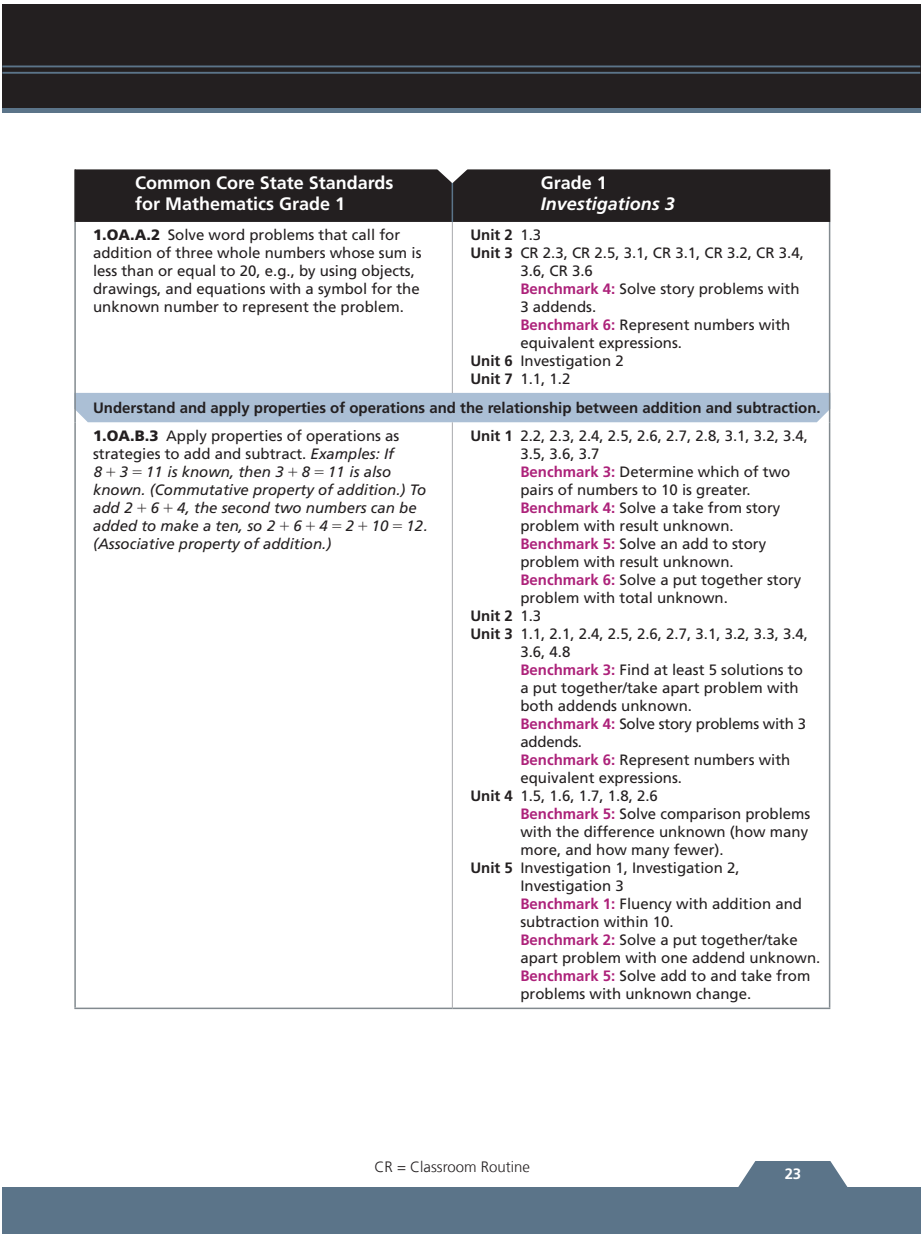
<style>
.page{position:relative;width:922px;height:1236px;background:#fff}
.page>*{position:absolute;margin:0;border:0;box-sizing:border-box;transform-origin:0 0}
.t1{font:700 18px/21px "Frutiger LT Com";color:#fff}
.t2{font:italic 700 18px "Frutiger LT Com";color:#fff}
.t3{font:15px/18px "Frutiger LT Com";color:#231f20}
.t4{font:italic 15px/18px "Frutiger LT Com";color:#231f20}
.t5{font:700 15px/27.8px "Frutiger LT Com";color:#231f20}
.t6{font:300 15px "Frutiger LT Com";color:#231f20}
.t7{font:700 15px "Frutiger LT Com";color:#fff}
.s1{font-weight:900}
.s2{font-weight:400}
.s3{font-weight:700}
.s4{font-weight:700;color:#ad227a}
.s5{font-style:normal}
.s6{font-family:"Pearson MATHPRO02";font-style:normal}
</style>
<div class="page">
<div style="left:2px;top:4px;width:918px;height:108px;background:#5b7489"></div>
<div style="left:2px;top:4px;width:918px;height:104px;background:#231f20"></div>
<div style="left:2px;top:1186px;width:918px;height:47px;background:#5b7489"></div>
<svg style="left:734px;top:1161px;width:117px;height:26px"></svg>
<hr style="left:2px;top:72px;width:918px;height:2px;background:#5b7489">
<hr style="left:2px;top:65px;width:918px;height:2px;background:#5b7489">
<hr style="left:452px;top:222px;width:1px;height:171px;background:#a8a9ad">
<hr style="left:452px;top:422px;width:1px;height:585px;background:#a8a9ad">
<hr style="left:74px;top:169px;width:2px;height:53px;background:#231f20">
<hr style="left:74px;top:222px;width:2px;height:171px;background:#828a8f">
<hr style="left:74px;top:422px;width:2px;height:585px;background:#828a8f">
<hr style="left:829px;top:222px;width:1px;height:171px;background:#828a8f">
<hr style="left:829px;top:422px;width:1px;height:585px;background:#828a8f">
<hr style="left:74px;top:1007px;width:378px;height:2px;background:#828a8f">
<hr style="left:452px;top:1007px;width:378px;height:2px;background:#828a8f">
<div style="left:74px;top:393px;width:756px;height:29px;background:#abbfd5"></div>
<div style="left:75px;top:169px;width:755px;height:53px;background:#231f20"></div>
<p class="t1" style="left:135px;top:172px;width:260px">Common Core State Standards for Mathematics Grade 1</p>
<p class="t1" style="left:541px;top:172px;width:68px">Grade 1</p>
<p class="t2" style="left:541px;top:193px;width:136px">Investigations 3</p>
<p class="t3" style="left:93px;top:225px;width:330px"><span class="s1">1.OA.A.2</span> Solve word problems that call for addition of three whole numbers whose sum is less than or equal to 20, e.g., by using objects, drawings, and equations with a symbol for the unknown number to represent the problem.</p>
<p class="t5" style="left:470px;top:221px;width:72px">Unit 2 <span class="s2">1.3</span></p>
<p class="t3" style="left:470px;top:243px;width:335px"><span class="s3">Unit 3</span> CR 2.3, CR 2.5, 3.1, CR 3.1, CR 3.2, CR 3.4,</p>
<p class="t3" style="left:520px;top:261px;width:74px">3.6, CR 3.6</p>
<p class="t3" style="left:520px;top:279px;width:281px"><span class="s4">Benchmark 4:</span> Solve story problems with</p>
<p class="t3" style="left:520px;top:297px;width:77px">3 addends.</p>
<p class="t3" style="left:520px;top:315px;width:272px"><span class="s4">Benchmark 6:</span> Represent numbers with</p>
<p class="t3" style="left:520px;top:333px;width:163px">equivalent expressions.</p>
<p class="t3" style="left:470px;top:351px;width:155px"><span class="s3">Unit 6</span> Investigation 2</p>
<p class="t3" style="left:470px;top:369px;width:102px"><span class="s3">Unit 7</span> 1.1, 1.2</p>
<p class="t5" style="left:93px;top:394px;width:729px">Understand and apply properties of operations and the relationship between addition and subtraction.<br><span class="s1">1.OA.B.3</span> <span class="s2">Apply properties of operations as</span></p>
<p class="t4" style="left:93px;top:444px;width:336px"><span class="s5">strategies to add and subtract.</span> Examples: If<br>8 <span class="s6">+</span> 3 <span class="s6">=</span> 11 is known, then 3 <span class="s6">+</span> 8 <span class="s6">=</span> 11 is also known. (Commutative property of addition.) To add 2 <span class="s6">+</span> 6 <span class="s6">+</span> 4, the second two numbers can be added to make a ten, so 2 <span class="s6">+</span> 6 <span class="s6">+</span> 4 <span class="s6">=</span> 2 <span class="s6">+</span> 10 <span class="s6">=</span> 12. (Associative property of addition.)</p>
<p class="t3" style="left:470px;top:426px;width:339px"><span class="s3">Unit 1</span> 2.2, 2.3, 2.4, 2.5, 2.6, 2.7, 2.8, 3.1, 3.2, 3.4,</p>
<p class="t3" style="left:520px;top:444px;width:81px">3.5, 3.6, 3.7</p>
<p class="t3" style="left:520px;top:462px;width:272px"><span class="s4">Benchmark 3:</span> Determine which of two</p>
<p class="t3" style="left:520px;top:480px;width:232px">pairs of numbers to 10 is greater.</p>
<p class="t3" style="left:520px;top:498px;width:262px"><span class="s4">Benchmark 4:</span> Solve a take from story</p>
<p class="t3" style="left:520px;top:516px;width:215px">problem with result unknown.</p>
<p class="t3" style="left:520px;top:534px;width:247px"><span class="s4">Benchmark 5:</span> Solve an add to story</p>
<p class="t3" style="left:520px;top:552px;width:215px">problem with result unknown.</p>
<p class="t3" style="left:520px;top:570px;width:282px"><span class="s4">Benchmark 6:</span> Solve a put together story</p>
<p class="t3" style="left:520px;top:588px;width:209px">problem with total unknown.</p>
<p class="t5" style="left:470px;top:602px;width:72px">Unit 2 <span class="s2">1.3</span></p>
<p class="t3" style="left:470px;top:624px;width:339px"><span class="s3">Unit 3</span> 1.1, 2.1, 2.4, 2.5, 2.6, 2.7, 3.1, 3.2, 3.3, 3.4,</p>
<p class="t3" style="left:520px;top:642px;width:52px">3.6, 4.8</p>
<p class="t3" style="left:520px;top:660px;width:284px"><span class="s4">Benchmark 3:</span> Find at least 5 solutions to</p>
<p class="t3" style="left:520px;top:678px;width:280px">a put together/take apart problem with</p>
<p class="t3" style="left:520px;top:696px;width:173px">both addends unknown.</p>
<p class="t3" style="left:520px;top:714px;width:287px"><span class="s4">Benchmark 4:</span> Solve story problems with 3</p>
<p class="t3" style="left:520px;top:732px;width:63px">addends.</p>
<p class="t3" style="left:520px;top:750px;width:272px"><span class="s4">Benchmark 6:</span> Represent numbers with</p>
<p class="t3" style="left:520px;top:768px;width:163px">equivalent expressions.</p>
<p class="t3" style="left:470px;top:786px;width:189px"><span class="s3">Unit 4</span> 1.5, 1.6, 1.7, 1.8, 2.6</p>
<p class="t3" style="left:520px;top:804px;width:292px"><span class="s4">Benchmark 5:</span> Solve comparison problems</p>
<p class="t3" style="left:520px;top:822px;width:289px">with the difference unknown (how many</p>
<p class="t3" style="left:520px;top:840px;width:205px">more, and how many fewer).</p>
<p class="t3" style="left:470px;top:858px;width:271px"><span class="s3">Unit 5</span> Investigation 1, Investigation 2,</p>
<p class="t3" style="left:520px;top:876px;width:105px">Investigation 3</p>
<p class="t3" style="left:520px;top:894px;width:283px"><span class="s4">Benchmark 1:</span> Fluency with addition and</p>
<p class="t3" style="left:520px;top:912px;width:155px">subtraction within 10.</p>
<p class="t3" style="left:520px;top:930px;width:279px"><span class="s4">Benchmark 2:</span> Solve a put together/take</p>
<p class="t3" style="left:520px;top:948px;width:302px">apart problem with one addend unknown.</p>
<p class="t3" style="left:520px;top:966px;width:292px"><span class="s4">Benchmark 5:</span> Solve add to and take from</p>
<p class="t3" style="left:520px;top:984px;width:232px">problems with unknown change.</p>
<p class="t6" style="left:375px;top:1157px;width:157px">CR = Classroom Routine</p>
<p class="t7" style="left:785px;top:1164px;width:18px">23</p>
</div>
